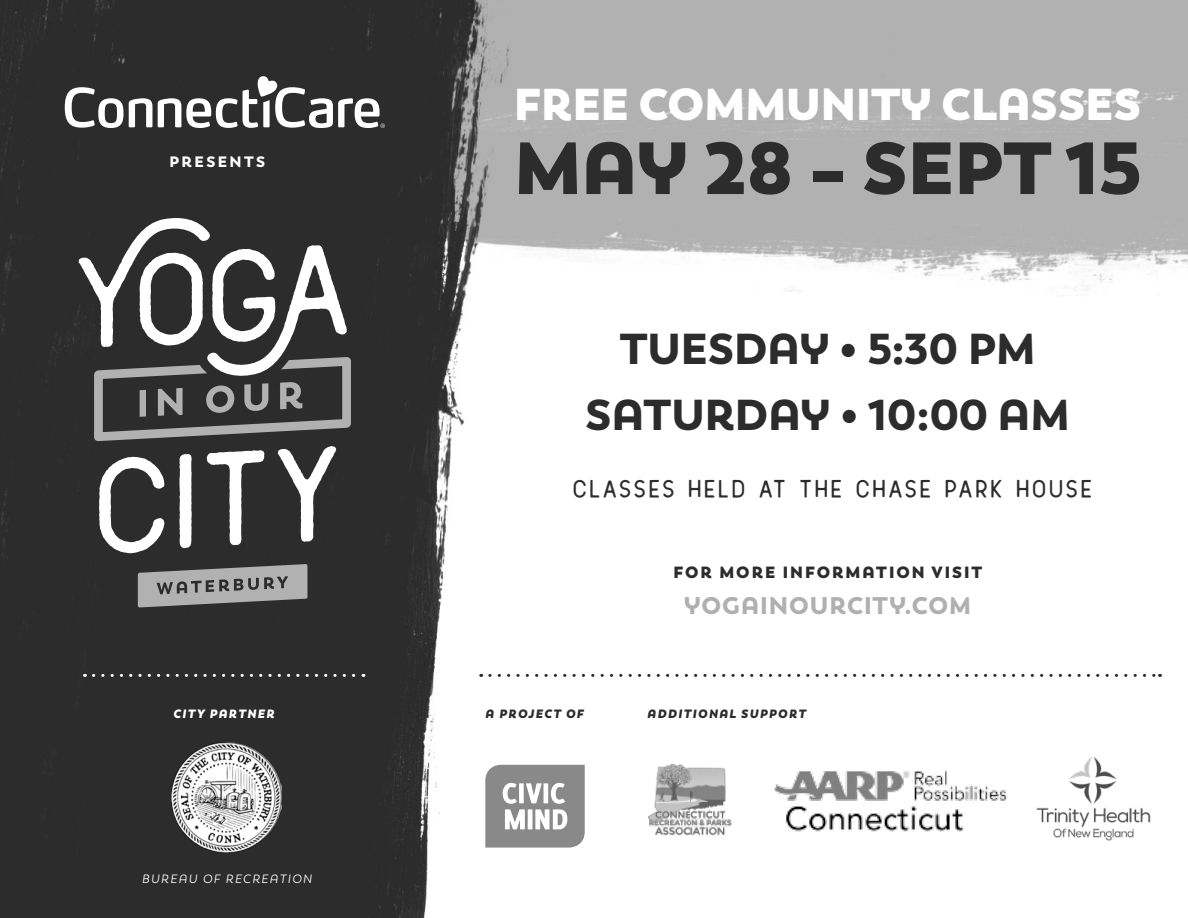
<style>
.page{position:relative;width:1188px;height:918px;background:#fff}
.page>*{position:absolute;margin:0;border:0;box-sizing:border-box;transform-origin:0 0}
.t1{font:800 73.5px "Trenda";color:#2c2c2c}
.t2{font:800 44.4px "Trenda";color:#fff}
.t3{font:900 43.2px "Trenda";color:#2c2c2c}
.t4{font:34.2px "Arbour";letter-spacing:.08em;color:#2c2c2c}
.t5{font:900 24px "Trenda";letter-spacing:.04em;color:#b0b0b0}
.t6{font:800 16.2px "Trenda";letter-spacing:.12em;color:#2c2c2c}
.t7{font:900 15px "Trenda";letter-spacing:.16em;color:#fff}
.t8{font:italic 800 12px "Trenda";letter-spacing:.12em;color:#2c2c2c}
.t9{font:italic 12px "Trenda";letter-spacing:.12em;color:#fff}
.t10{font:italic 800 12px "Trenda";letter-spacing:.12em;color:#fff}
</style>
<div class="page">
<img style="left:0;top:0;width:1188px;height:918px">
<svg style="left:79px;top:216px;width:272px;height:337px"></svg>
<svg style="left:138px;top:564px;width:169px;height:44px;background:#888"></svg>
<svg style="left:65px;top:87px;width:87px;height:41px"></svg>
<svg style="left:158px;top:76px;width:227px;height:52px"></svg>
<svg style="left:485px;top:765px;width:100px;height:83px"></svg>
<img style="left:767px;top:761px;width:249px;height:86px">
<img style="left:647px;top:760px;width:85px;height:85px">
<svg style="left:490px;top:674px;width:671px;height:3px"></svg>
<svg style="left:93px;top:674px;width:271px;height:3px"></svg>
<img style="left:1016px;top:742px;width:157px;height:111px">
<img style="left:172px;top:742px;width:110px;height:111px">
<p class="t7" style="left:169px;top:152px;width:97px">PRESENTS</p>
<p class="t2" style="left:514px;top:76px;width:628px">FREE COMMUNITY CLASSES</p>
<p class="t1" style="left:514px;top:120px;width:628px">MAY 28 – SEPT 15</p>
<p class="t3" style="left:620px;top:321px;width:417px">TUESDAY • 5:30 PM</p>
<p class="t3" style="left:586px;top:387px;width:486px">SATURDAY • 10:00 AM</p>
<p class="t4" style="left:573px;top:466px;width:521px">classes held at the chase park house</p>
<p class="t6" style="left:674px;top:562px;width:310px">FOR MORE INFORMATION VISIT</p>
<p class="t5" style="left:684px;top:590px;width:288px">YOGAINOURCITY.COM</p>
<p class="t10" style="left:173px;top:706px;width:103px">CITY PARTNER</p>
<p class="t8" style="left:485px;top:706px;width:100px">A PROJECT OF</p>
<p class="t9" style="left:142px;top:872px;width:172px">BUREAU OF RECREATION</p>
<p class="t8" style="left:647px;top:706px;width:160px">ADDITIONAL SUPPORT</p>
</div>
